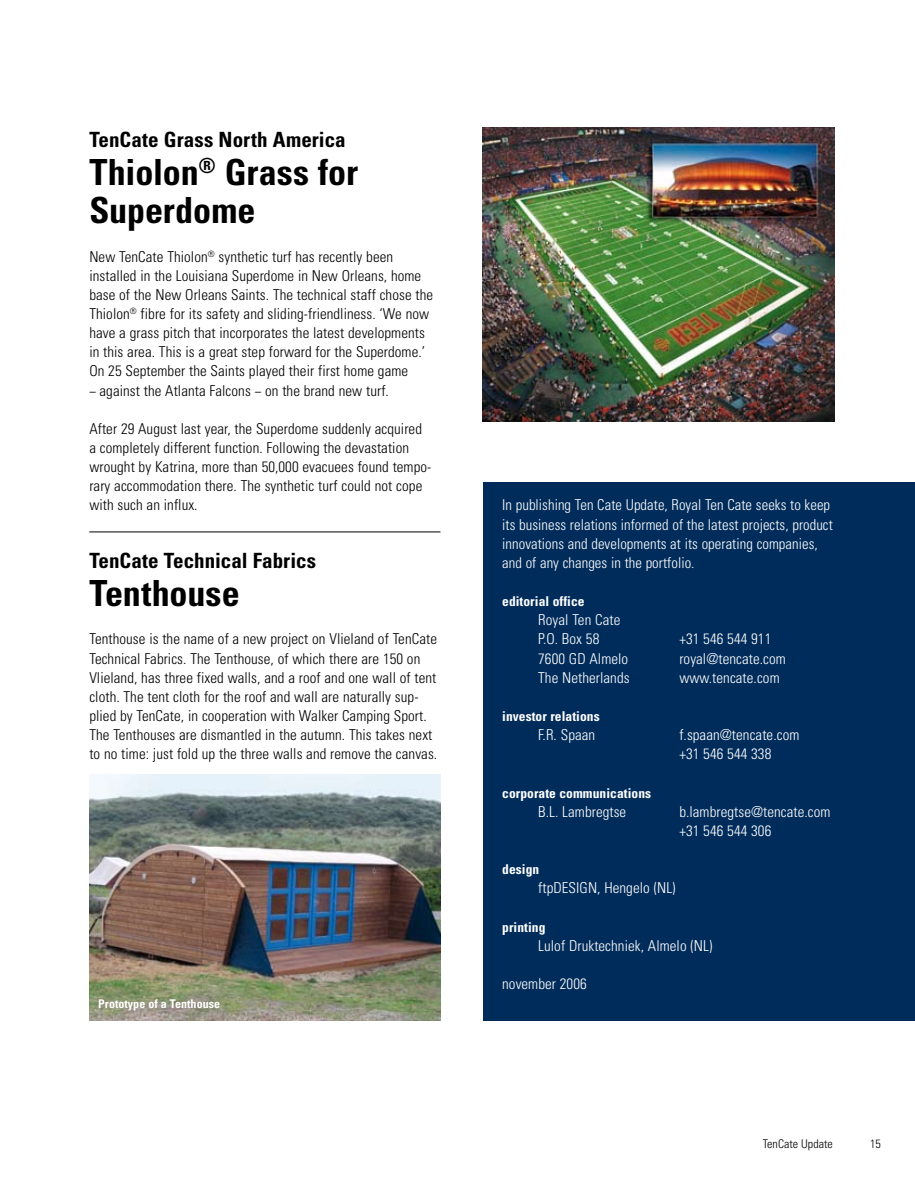
<style>
.page{position:relative;width:915px;height:1191px;background:#fff}
.page>*{position:absolute;margin:0;border:0;box-sizing:border-box;transform-origin:0 0}
.t1{font:700 condensed 36px/38.2px "Univers LT";color:#000}
.t2{font:700 condensed 21px "Univers LT";color:#000}
.t3{font:300 condensed 15px/19.2px "Univers LT";letter-spacing:.005em;color:#000}
.t4{font:300 condensed 15px/19.2px "Univers LT";letter-spacing:.005em;color:#fff}
.t5{font:700 condensed 13.5px "Univers LT";letter-spacing:.005em;color:#fff}
.t6{font:700 condensed 12px "Univers LT";letter-spacing:.005em;color:#fff}
.t7{font:300 condensed 12px "Univers LT";letter-spacing:.005em;color:#000}
</style>
<div class="page">
<img style="left:89px;top:774px;width:351px;height:246px">
<div style="left:483px;top:482px;width:431px;height:538px;background:#002c5b"></div>
<img style="left:482px;top:128px;width:351px;height:293px">
<hr style="left:89px;top:531px;width:351px;height:1px;background:#000">
<h2 class="t2" style="left:89px;top:126px;width:258px">TenCate Grass North America</h2>
<h1 class="t1" style="left:89px;top:153px;width:270px">Thiolon<sup>®</sup> Grass for<br>Superdome</h1>
<p class="t3" style="left:89px;top:247px;width:345px">New TenCate Thiolon<sup>®</sup> synthetic turf has recently been installed in the Louisiana Superdome in New Orleans, home base of the New Orleans Saints. The technical staff chose the Thiolon<sup>®</sup> fibre for its safety and sliding-friendliness. ‘We now have a grass pitch that incorporates the latest developments in this area. This is a great step forward for the Superdome.’ On 25 September the Saints played their first home game<br>− against the Atlanta Falcons − on the brand new turf.</p>
<p class="t3" style="left:89px;top:419px;width:343px">After 29 August last year, the Superdome suddenly acquired a completely different function. Following the devastation wrought by Katrina, more than 50,000 evacuees found tempo&shy;rary accommodation there. The synthetic turf could not cope with such an influx.</p>
<h2 class="t2" style="left:89px;top:547px;width:228px">TenCate Technical Fabrics</h2>
<h1 class="t1" style="left:89px;top:574px;width:152px">Tenthouse</h1>
<p class="t3" style="left:89px;top:629px;width:349px">Tenthouse is the name of a new project on Vlieland of TenCate Technical Fabrics. The Tenthouse, of which there are 150 on Vlieland, has three fixed walls, and a roof and one wall of tent cloth. The tent cloth for the roof and wall are naturally sup&shy;plied by TenCate, in cooperation with Walker Camping Sport.<br>The Tenthouses are dismantled in the autumn. This takes next to no time: just fold up the three walls and remove the canvas.</p>
<p class="t6" style="left:98px;top:996px;width:123px">Prototype of a Tenthouse</p>
<p class="t4" style="left:502px;top:495px;width:332px">In publishing Ten Cate Update, Royal Ten Cate seeks to keep its business relations informed of the latest projects, product innovations and developments at its operating companies, and of any changes in the portfolio.</p>
<p class="t5" style="left:502px;top:593px;width:84px">editorial office</p>
<p class="t4" style="left:538px;top:610px;width:84px">Royal Ten Cate<br>P.O. Box 58</p>
<p class="t4" style="left:679px;top:629px;width:93px">+31 546 544 911</p>
<p class="t4" style="left:538px;top:648px;width:91px">7600 GD Almelo</p>
<p class="t4" style="left:679px;top:648px;width:108px">royal@tencate.com</p>
<p class="t4" style="left:538px;top:668px;width:93px">The Netherlands</p>
<p class="t4" style="left:679px;top:668px;width:102px">www.tencate.com</p>
<p class="t5" style="left:502px;top:708px;width:99px">investor relations</p>
<p class="t4" style="left:538px;top:725px;width:58px">F.R. Spaan</p>
<p class="t4" style="left:679px;top:725px;width:121px">f.spaan@tencate.com +31 546 544 338</p>
<p class="t5" style="left:502px;top:784px;width:150px">corporate communications</p>
<p class="t4" style="left:538px;top:802px;width:90px">B.L. Lambregtse</p>
<p class="t4" style="left:679px;top:802px;width:153px">b.lambregtse@tencate.com +31 546 544 306</p>
<p class="t5" style="left:502px;top:861px;width:39px">design</p>
<p class="t4" style="left:538px;top:878px;width:139px">ftpDESIGN, Hengelo (NL)</p>
<p class="t5" style="left:502px;top:918px;width:45px">printing</p>
<p class="t4" style="left:538px;top:935px;width:176px">Lulof Druktechniek, Almelo (NL)</p>
<p class="t4" style="left:502px;top:974px;width:86px">november 2006</p>
<p class="t7" style="left:762px;top:1137px;width:72px">TenCate Update</p>
<p class="t7" style="left:869px;top:1137px;width:12px">15</p>
</div>
